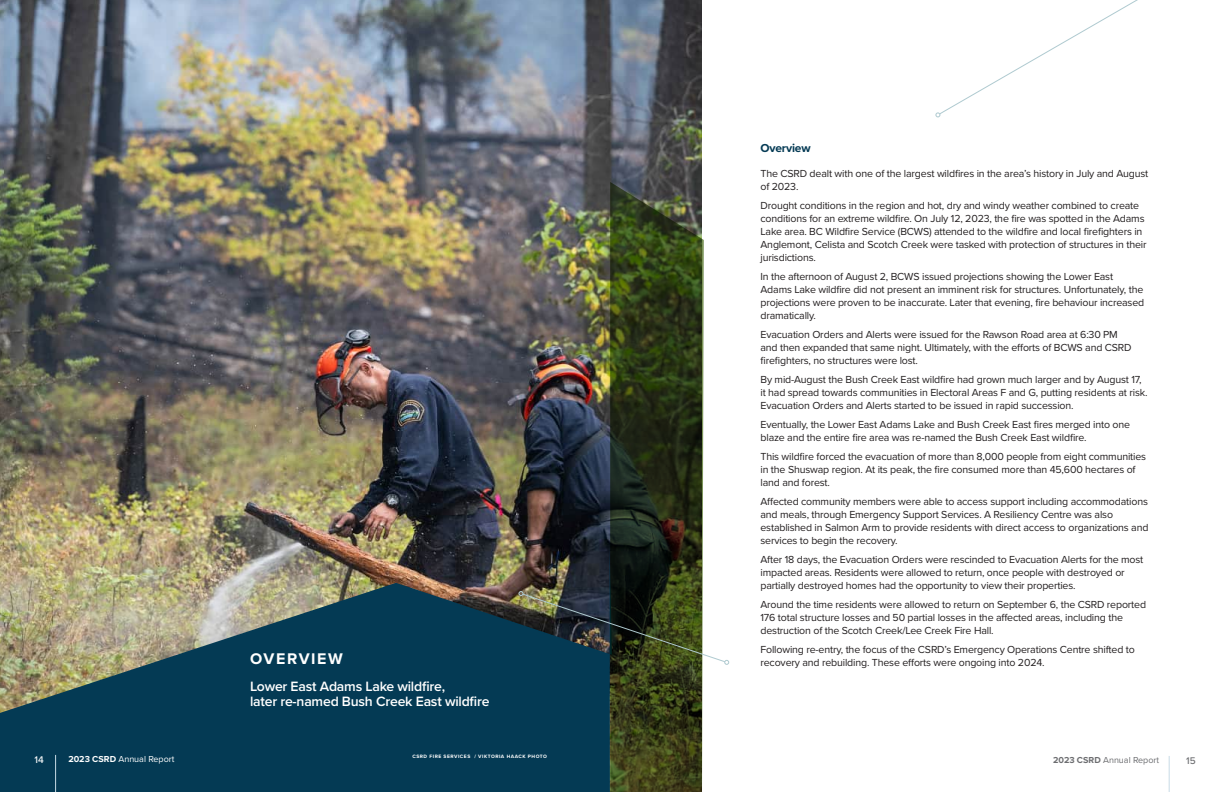
<style>
.page{position:relative;width:1224px;height:792px;background:#fff}
.page>*{position:absolute;margin:0;border:0;box-sizing:border-box;transform-origin:0 0}
.t1{font:700 16px "Proxima Nova";letter-spacing:.1em;color:#fff}
.t2{font:600 14px "Proxima Nova";letter-spacing:-.015em;color:#fff}
.t3{font:700 12px "Proxima Nova";letter-spacing:-.015em;color:#043a54}
.t4{font:10.6px/13px "Proxima Nova";letter-spacing:-.015em;color:#231f20}
.t5{font:500 10px "Proxima Nova";color:#fff}
.t6{font:500 10px "Proxima Nova";color:#6c6d70}
.t7{font:9px "Proxima Nova";color:#fff}
.t8{font:9px "Proxima Nova";color:#6c6d70}
.t9{font:700 5px "Proxima Nova";letter-spacing:.1em;color:#fff}
.s1{font-weight:700}
</style>
<div class="page">
<img style="left:0;top:0;width:702px;height:548px">
<img style="left:0;top:548px;width:610px;height:244px">
<svg style="left:935px;top:0;width:203px;height:117px"></svg>
<hr style="left:55px;top:755px;width:1px;height:37px;background:#c8dbe6">
<hr style="left:1169px;top:756px;width:1px;height:36px;background:#c8dbe6">
<svg style="left:610px;top:182px;width:94px;height:610px;background:#30391c"></svg>
<img style="left:518px;top:591px;width:211px;height:74px">
<p class="t1" style="left:250px;top:647px;width:94px">OVERVIEW</p>
<p class="t2" style="left:250px;top:676px;width:197px">Lower East Adams Lake wildfire,</p>
<p class="t2" style="left:250px;top:691px;width:241px">later re-named Bush Creek East wildfire</p>
<p class="t3" style="left:761px;top:139px;width:52px">Overview</p>
<p class="t4" style="left:761px;top:166px;width:389px">The CSRD dealt with one of the largest wildfires in the area’s history in July and August of 2023.</p>
<p class="t4" style="left:761px;top:198px;width:388px">Drought conditions in the region and hot, dry and windy weather combined to create conditions for an extreme wildfire. On July 12, 2023, the fire was spotted in the Adams Lake area. BC Wildfire Service (BCWS) attended to the wildfire and local firefighters in Anglemont, Celista and Scotch Creek were tasked with protection of structures in their jurisdictions.</p>
<p class="t4" style="left:761px;top:269px;width:385px">In the afternoon of August 2, BCWS issued projections showing the Lower East Adams Lake wildfire did not present an imminent risk for structures. Unfortunately, the projections were proven to be inaccurate. Later that evening, fire behaviour increased dramatically.</p>
<p class="t4" style="left:761px;top:327px;width:373px">Evacuation Orders and Alerts were issued for the Rawson Road area at 6:30 PM and then expanded that same night. Ultimately, with the efforts of BCWS and CSRD firefighters, no structures were lost.</p>
<p class="t4" style="left:761px;top:372px;width:389px">By mid-August the Bush Creek East wildfire had grown much larger and by August 17, it had spread towards communities in Electoral Areas F and G, putting residents at risk.<br>Evacuation Orders and Alerts started to be issued in rapid succession.</p>
<p class="t4" style="left:761px;top:417px;width:371px">Eventually, the Lower East Adams Lake and Bush Creek East fires merged into one blaze and the entire fire area was re-named the Bush Creek East wildfire.</p>
<p class="t4" style="left:761px;top:449px;width:387px">This wildfire forced the evacuation of more than 8,000 people from eight communities in the Shuswap region. At its peak, the fire consumed more than 45,600 hectares of land and forest.</p>
<p class="t4" style="left:761px;top:494px;width:390px">Affected community members were able to access support including accommodations and meals, through Emergency Support Services. A Resiliency Centre was also established in Salmon Arm to provide residents with direct access to organizations and services to begin the recovery.</p>
<p class="t4" style="left:761px;top:552px;width:384px">After 18 days, the Evacuation Orders were rescinded to Evacuation Alerts for the most impacted areas. Residents were allowed to return, once people with destroyed or partially destroyed homes had the opportunity to view their properties.</p>
<p class="t4" style="left:761px;top:597px;width:387px">Around the time residents were allowed to return on September 6, the CSRD reported<br>176 total structure losses and 50 partial losses in the affected areas, including the destruction of the Scotch Creek/Lee Creek Fire Hall.</p>
<p class="t4" style="left:761px;top:642px;width:376px">Following re-entry, the focus of the CSRD’s Emergency Operations Centre shifted to recovery and rebuilding. These efforts were ongoing into 2024.</p>
<p class="t9" style="left:412px;top:753px;width:136px">CSRD FIRE SERVICES / VIKTORIA HAACK PHOTO</p>
<p class="t5" style="left:35px;top:753px;width:11px">14</p>
<p class="t7" style="left:68px;top:752px;width:108px"><span class="s1">2023 CSRD</span> Annual Report</p>
<p class="t8" style="left:1053px;top:753px;width:108px"><span class="s1">2023 CSRD</span> Annual Report</p>
<p class="t6" style="left:1186px;top:753px;width:11px">15</p>
</div>
